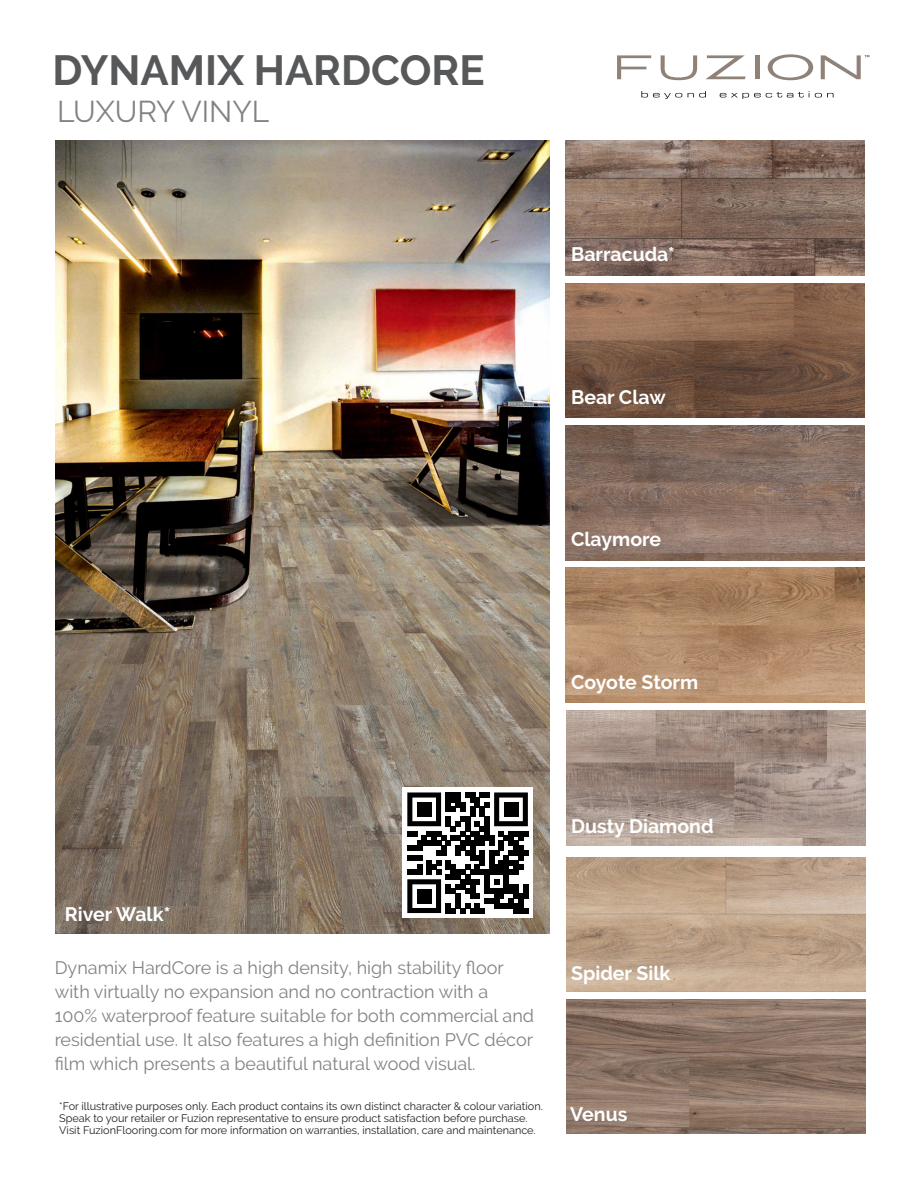
<style>
.page{position:relative;width:918px;height:1188px;background:#fff}
.page>*{position:absolute;margin:0;border:0;box-sizing:border-box;transform-origin:0 0}
.t1{font:700 42px "Raleway";color:#57585a}
.t2{font:30px "Raleway";color:#808285}
.t3{font:700 19.5px "Raleway";color:#fff}
.t4{font:18px/24px "Raleway";color:#808285}
.t5{font:10.8px/12px "Raleway";color:#231f20}
</style>
<div class="page">
<svg style="left:617px;top:55px;width:34px;height:24px"></svg>
<svg style="left:661px;top:55px;width:36px;height:25px"></svg>
<svg style="left:706px;top:55px;width:40px;height:24px"></svg>
<hr style="left:755px;top:55px;width:4px;height:24px;background:#8f8279">
<svg style="left:768px;top:54px;width:45px;height:26px"></svg>
<svg style="left:821px;top:55px;width:48px;height:24px"></svg>
<svg style="left:641px;top:91px;width:41px;height:8px"></svg>
<svg style="left:688px;top:91px;width:18px;height:7px"></svg>
<svg style="left:720px;top:91px;width:114px;height:8px"></svg>
<img style="left:56px;top:141px;width:493px;height:793px">
<div style="left:403px;top:788px;width:130px;height:130px;background:#fff"></div>
<svg style="left:407px;top:792px;width:121px;height:121px"></svg>
<div style="left:417px;top:802px;width:14px;height:15px;background:#000"></div>
<div style="left:504px;top:802px;width:14px;height:15px;background:#000"></div>
<div style="left:417px;top:889px;width:14px;height:14px;background:#000"></div>
<img style="left:566px;top:568px;width:299px;height:134px">
<img style="left:566px;top:425px;width:299px;height:135px">
<img style="left:566px;top:283px;width:299px;height:135px">
<img style="left:566px;top:141px;width:299px;height:134px">
<img style="left:567px;top:710px;width:299px;height:135px">
<img style="left:567px;top:857px;width:299px;height:135px">
<img style="left:567px;top:999px;width:299px;height:135px">
<p class="t1" style="left:52px;top:46px;width:434px">DYNAMIX HARDCORE</p>
<h2 class="t2" style="left:57px;top:94px;width:214px">LUXURY VINYL</h2>
<p class="t3" style="left:571px;top:243px;width:105px">Barracuda*</p>
<p class="t3" style="left:571px;top:386px;width:96px">Bear Claw</p>
<p class="t3" style="left:571px;top:528px;width:91px">Claymore</p>
<p class="t3" style="left:571px;top:671px;width:129px">Coyote Storm</p>
<p class="t3" style="left:65px;top:903px;width:107px">River Walk*</p>
<p class="t4" style="left:55px;top:955px;width:481px">Dynamix HardCore is a high density, high stability floor with virtually no expansion and no contraction with a 100% waterproof feature suitable for both commercial and residential use. It also features a high definition PVC décor film which presents a beautiful natural wood visual.</p>
<p class="t5" style="left:59px;top:1100px;width:485px">*For illustrative purposes only. Each product contains its own distinct character &amp; colour variation.<br>Speak to your retailer or Fuzion representative to ensure product satisfaction before purchase.<br>Visit FuzionFlooring.com for more information on warranties, installation, care and maintenance.</p>
<p class="t3" style="left:571px;top:815px;width:144px">Dusty Diamond</p>
<p class="t3" style="left:571px;top:962px;width:101px">Spider Silk</p>
<p class="t3" style="left:570px;top:1103px;width:59px">Venus</p>
</div>
